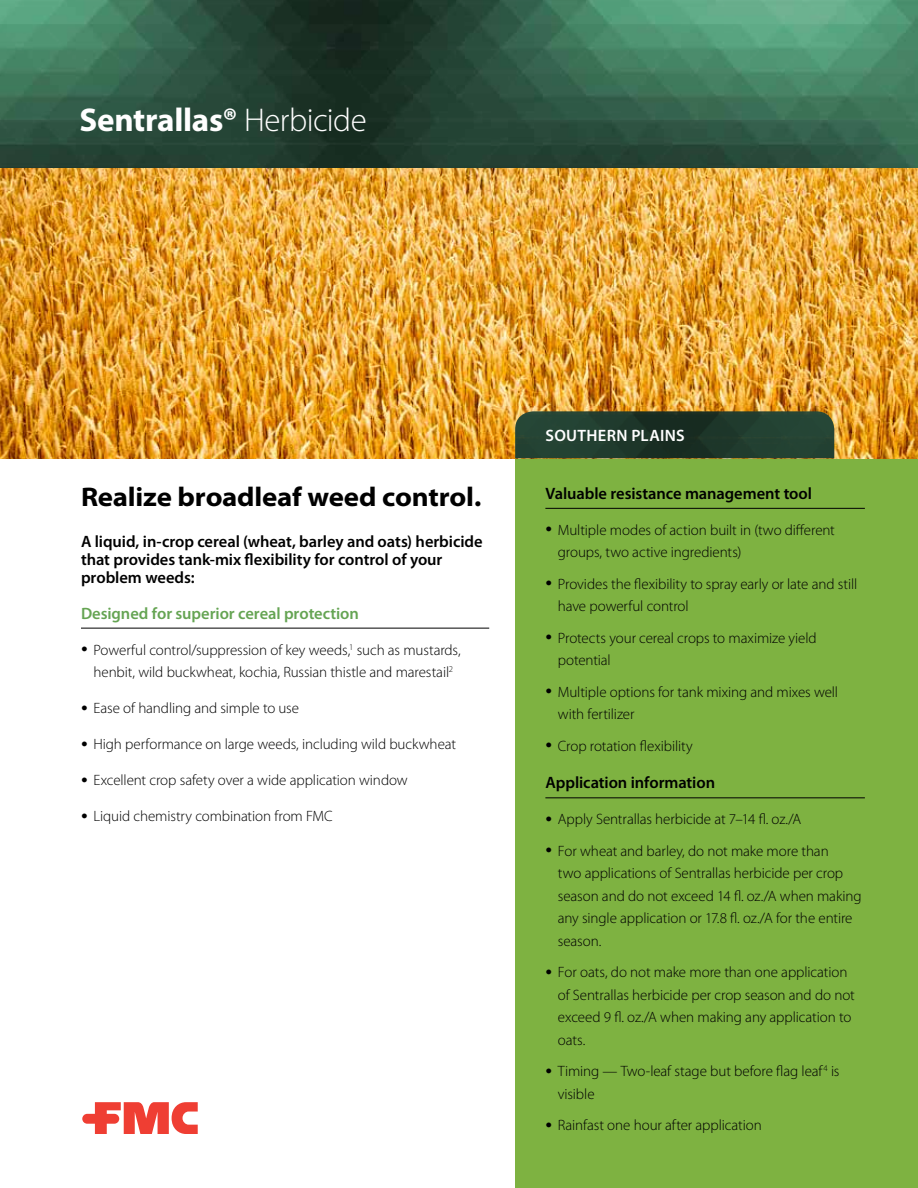
<style>
.page{position:relative;width:918px;height:1188px;background:#fff}
.page>*{position:absolute;margin:0;border:0;box-sizing:border-box;transform-origin:0 0}
.t1{font:700 33px "Myriad Pro";letter-spacing:-.01em;color:#fff}
.t2{font:700 semi-expanded 27px "Myriad Pro";letter-spacing:-.01em;color:#000}
.t3{font:600 16.5px/18px "Myriad Pro";letter-spacing:-.005em;color:#000}
.t4{font:600 16.5px "Myriad Pro";letter-spacing:-.005em;color:#65a453}
.t5{font:600 16.5px "Myriad Pro";letter-spacing:.02em;color:#fff}
.t6{font:300 15px/22.5px "Myriad Pro";letter-spacing:-.005em;color:#000}
.s1{font-weight:300}
.s2{font-size:27px}
</style>
<div class="page">
<div style="left:515px;top:457px;width:403px;height:731px;background:#7eb241"></div>
<img style="left:0;top:0;width:918px;height:458px">
<hr style="left:81px;top:628px;width:408px;height:1px;background:#000">
<svg style="left:82px;top:1102px;width:116px;height:32px"></svg>
<hr style="left:545px;top:508px;width:320px;height:1px;background:#000">
<hr style="left:545px;top:797px;width:320px;height:1px;background:#000">
<img style="left:515px;top:411px;width:319px;height:47px">
<h1 class="t1" style="left:80px;top:98px;width:289px">Sentrallas® <span class="s1">Herbicide</span></h1>
<h2 class="t2" style="left:81px;top:479px;width:402px">Realize broadleaf weed control.</h2>
<p class="t3" style="left:81px;top:532px;width:403px">A liquid, in-crop cereal (wheat, barley and oats) herbicide that provides tank-mix flexibility for control of your problem weeds:</p>
<p class="t4" style="left:81px;top:603px;width:279px">Designed for superior cereal protection</p>
<p class="t6" style="left:81px;top:638px;width:381px;text-align:center"><span class="s2">•</span> Powerful control/suppression of key weeds,<sup>1</sup> such as mustards, henbit, wild buckwheat, kochia, Russian thistle and marestail<sup>2</sup></p>
<p class="t6" style="left:81px;top:697px;width:220px"><span class="s2">•</span> Ease of handling and simple to use</p>
<p class="t6" style="left:81px;top:733px;width:376px"><span class="s2">•</span> High performance on large weeds, including wild buckwheat</p>
<p class="t6" style="left:81px;top:769px;width:328px"><span class="s2">•</span> Excellent crop safety over a wide application window</p>
<p class="t6" style="left:81px;top:805px;width:253px"><span class="s2">•</span> Liquid chemistry combination from FMC</p>
<p class="t5" style="left:546px;top:425px;width:141px">SOUTHERN PLAINS</p>
<p class="t3" style="left:545px;top:484px;width:268px">Valuable resistance management tool</p>
<p class="t6" style="left:558px;top:519px;width:279px;text-indent:-12px"><span class="s2">•</span> Multiple modes of action built in (two different groups, two active ingredients)</p>
<p class="t6" style="left:558px;top:573px;width:301px;text-indent:-12px"><span class="s2">•</span> Provides the flexibility to spray early or late and still have powerful control</p>
<p class="t6" style="left:558px;top:627px;width:260px;text-indent:-12px"><span class="s2">•</span> Protects your cereal crops to maximize yield potential</p>
<p class="t6" style="left:558px;top:681px;width:282px;text-indent:-12px"><span class="s2">•</span> Multiple options for tank mixing and mixes well with fertilizer</p>
<p class="t6" style="left:545px;top:735px;width:149px"><span class="s2">•</span> Crop rotation flexibility</p>
<p class="t3" style="left:545px;top:774px;width:171px">Application information</p>
<p class="t6" style="left:545px;top:808px;width:257px"><span class="s2">•</span> Apply Sentrallas herbicide at 7–14 fl. oz./A</p>
<p class="t6" style="left:558px;top:840px;width:305px;text-indent:-12px"><span class="s2">•</span> For wheat and barley, do not make more than<br>two applications of Sentrallas herbicide per crop season and do not exceed 14 fl. oz./A when making any single application or 17.8 fl. oz./A for the entire season.</p>
<p class="t6" style="left:558px;top:961px;width:298px;text-indent:-12px"><span class="s2">•</span> For oats, do not make more than one application of Sentrallas herbicide per crop season and do not exceed 9 fl. oz./A when making any application to oats.</p>
<p class="t6" style="left:558px;top:1060px;width:283px;text-indent:-12px"><span class="s2">•</span> Timing — Two-leaf stage but before flag leaf <sup>4</sup> is visible</p>
<p class="t6" style="left:545px;top:1114px;width:218px"><span class="s2">•</span> Rainfast one hour after application</p>
</div>
